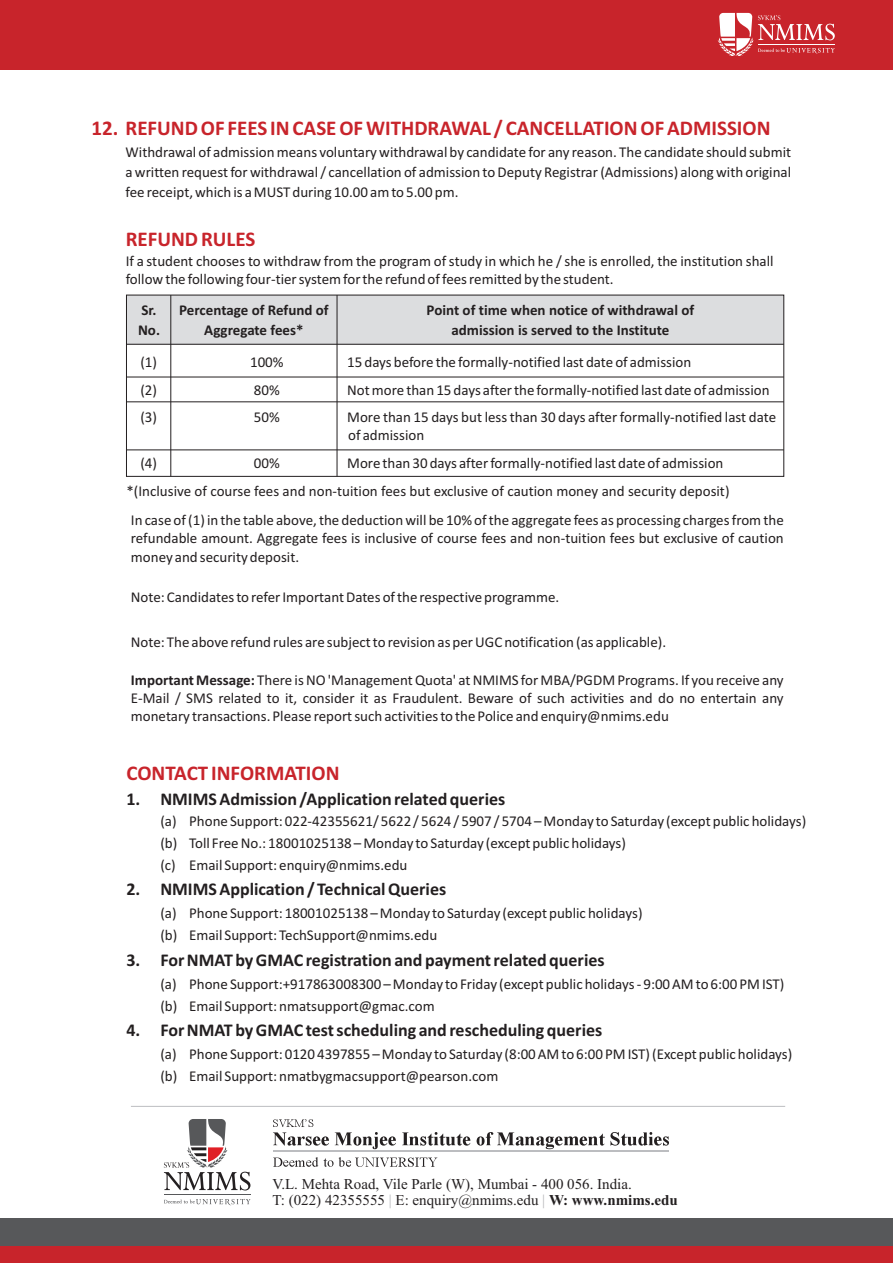
<style>
.page{position:relative;width:893px;height:1263px;background:#fff}
.page>*{position:absolute;margin:0;border:0;box-sizing:border-box;transform-origin:0 0}
.t1{font:700 21px "Calibri";color:#c8242b}
.t2{font:700 18px "Calibri";color:#231f20}
.t3{font:15px/21.9px "Calibri";color:#231f20}
.t4{font:15px/18.3px "Calibri";color:#241f21;text-align:justify}
.t5{font:700 15px/20.1px "Calibri";color:#231f20;text-align:center}
.t6{font:15px/16.6px "Times New Roman";color:#231f20}
.s1{font-weight:700}
.s2{color:#a8a9ad}
</style>
<div class="page">
<div style="left:126px;top:295px;width:658px;height:49px;background:#dcdddf"></div>
<div style="left:0;top:0;width:893px;height:69px;background:#c8242b"></div>
<svg style="left:717px;top:13px;width:118px;height:43px"></svg>
<div style="left:0;top:1246px;width:893px;height:17px;background:#c8242b"></div>
<div style="left:0;top:1218px;width:893px;height:28px;background:#57585a"></div>
<svg style="left:335px;top:1132px;width:61px;height:17px"></svg>
<svg style="left:402px;top:1132px;width:68px;height:13px"></svg>
<svg style="left:477px;top:1132px;width:192px;height:17px"></svg>
<hr style="left:273px;top:1150px;width:396px;height:2px;background:#bcbdc0">
<svg style="left:273px;top:1119px;width:56px;height:26px"></svg>
<svg style="left:273px;top:1157px;width:164px;height:10px"></svg>
<svg style="left:164px;top:1119px;width:86px;height:71px"></svg>
<hr style="left:164px;top:1194px;width:86px;height:1px;background:#57585a">
<svg style="left:164px;top:1199px;width:86px;height:6px"></svg>
<div style="left:126px;top:295px;width:658px;height:182px;border:1px solid #231f20"></div>
<hr style="left:170px;top:295px;width:1px;height:181px;background:#231f20">
<hr style="left:337px;top:295px;width:1px;height:181px;background:#231f20">
<hr style="left:126px;top:344px;width:658px;height:1px;background:#231f20">
<hr style="left:126px;top:377px;width:658px;height:1px;background:#231f20">
<hr style="left:126px;top:401px;width:658px;height:1px;background:#231f20">
<hr style="left:126px;top:449px;width:658px;height:1px;background:#231f20">
<hr style="left:131px;top:1106px;width:654px;height:1px;background:#bcbdc0">
<h1 class="t1" style="left:92px;top:119px;width:680px">12. REFUND OF FEES IN CASE OF WITHDRAWAL / CANCELLATION OF ADMISSION</h1>
<p class="t3" style="left:126px;top:163px;width:667px;line-height:20.1px">a written request for withdrawal / cancellation of admission to Deputy Registrar (Admissions) along with original fee receipt, which is a MUST during 10.00 am to 5.00 pm.</p>
<p class="t3" style="left:126px;top:142px;width:667px">Withdrawal of admission means voluntary withdrawal by candidate for any reason. The candidate should submit</p>
<h1 class="t1" style="left:126px;top:230px;width:131px">REFUND RULES</h1>
<p class="t3" style="left:126px;top:253px;width:649px;line-height:18.3px">If a student chooses to withdraw from the program of study in which he / she is enrolled, the institution shall follow the following four-tier system for the refund of fees remitted by the student.</p>
<p class="t5" style="left:138px;top:301px;width:23px;text-align:left">Sr.<br>No.</p>
<p class="t5" style="left:427px;top:301px;width:269px">Point of time when notice of withdrawal of admission is served to the Institute</p>
<p class="t5" style="left:179px;top:301px;width:151px">Percentage of Refund of<br>Aggregate fees*</p>
<p class="t3" style="left:140px;top:352px;width:18px">(1)</p>
<p class="t3" style="left:250px;top:352px;width:35px">100%</p>
<p class="t3" style="left:347px;top:352px;width:346px">15 days before the formally-notified last date of admission</p>
<p class="t3" style="left:140px;top:380px;width:18px">(2)</p>
<p class="t3" style="left:254px;top:380px;width:27px">80%</p>
<p class="t3" style="left:347px;top:380px;width:424px">Not more than 15 days after the formally-notified last date of admission</p>
<p class="t3" style="left:140px;top:407px;width:18px">(3)</p>
<p class="t3" style="left:254px;top:407px;width:27px">50%</p>
<p class="t3" style="left:347px;top:409px;width:430px;line-height:18.3px">More than 15 days but less than 30 days after formally-notified last date of admission</p>
<p class="t3" style="left:140px;top:453px;width:18px">(4)</p>
<p class="t3" style="left:254px;top:453px;width:27px">00%</p>
<p class="t3" style="left:347px;top:453px;width:378px">More than 30 days after formally-notified last date of admission</p>
<p class="t3" style="left:126px;top:477px;width:659px;line-height:29.5px">*(Inclusive of course fees and non-tuition fees but exclusive of caution money and security deposit)<br>In case of (1) in the table above, the deduction will be 10% of the aggregate fees as processing charges from the</p>
<p class="t3" style="left:131px;top:530px;width:654px;line-height:18.3px">refundable amount. Aggregate fees is inclusive of course fees and non-tuition fees but exclusive of caution money and security deposit.</p>
<p class="t3" style="left:131px;top:587px;width:430px">Note: Candidates to refer Important Dates of the respective programme.</p>
<p class="t4" style="left:131px;top:634px;width:537px">Note: The above refund rules are subject to revision as per UGC notification (as applicable).</p>
<p class="t4" style="left:131px;top:672px;width:654px"><span class="s1">Important Message:</span> There is NO 'Management Quota' at NMIMS for MBA/PGDM Programs. If you receive any E-Mail / SMS related to it, consider it as Fraudulent. Beware of such activities and do no entertain any monetary transactions. Please report such activities to the Police and enquiry@nmims.edu</p>
<h1 class="t1" style="left:126px;top:764px;width:215px">CONTACT INFORMATION</h1>
<p class="t2" style="left:126px;top:791px;width:380px">1. NMIMS Admission /Application related queries</p>
<p class="t3" style="left:160px;top:811px;width:647px">(a) Phone Support: 022-42355621/ 5622 / 5624 / 5907 / 5704 – Monday to Saturday (except public holidays) (b) Toll Free No.: 18001025138 – Monday to Saturday (except public holidays)<br>(c) Email Support: enquiry@nmims.edu</p>
<p class="t2" style="left:126px;top:882px;width:321px">2. NMIMS Application / Technical Queries</p>
<p class="t3" style="left:160px;top:903px;width:484px">(a) Phone Support: 18001025138 – Monday to Saturday (except public holidays) (b) Email Support: TechSupport@nmims.edu</p>
<p class="t2" style="left:126px;top:952px;width:480px">3. For NMAT by GMAC registration and payment related queries</p>
<p class="t3" style="left:160px;top:974px;width:626px">(a) Phone Support:+917863008300 – Monday to Friday (except public holidays - 9:00 AM to 6:00 PM IST) (b) Email Support: nmatsupport@gmac.com</p>
<p class="t2" style="left:126px;top:1022px;width:477px">4. For NMAT by GMAC test scheduling and rescheduling queries</p>
<p class="t3" style="left:160px;top:1044px;width:633px">(a) Phone Support: 0120 4397855 – Monday to Saturday (8:00 AM to 6:00 PM IST) (Except public holidays) (b) Email Support: nmatbygmacsupport@pearson.com</p>
<p class="t6" style="left:272px;top:1177px;width:407px">V.L. Mehta Road, Vile Parle (W), Mumbai - 400 056. India.<br>T: (022) 42355555 <span class="s2">|</span> E: enquiry@nmims.edu <span class="s2">|</span> <span class="s1">W: www.nmims.edu</span></p>
</div>
